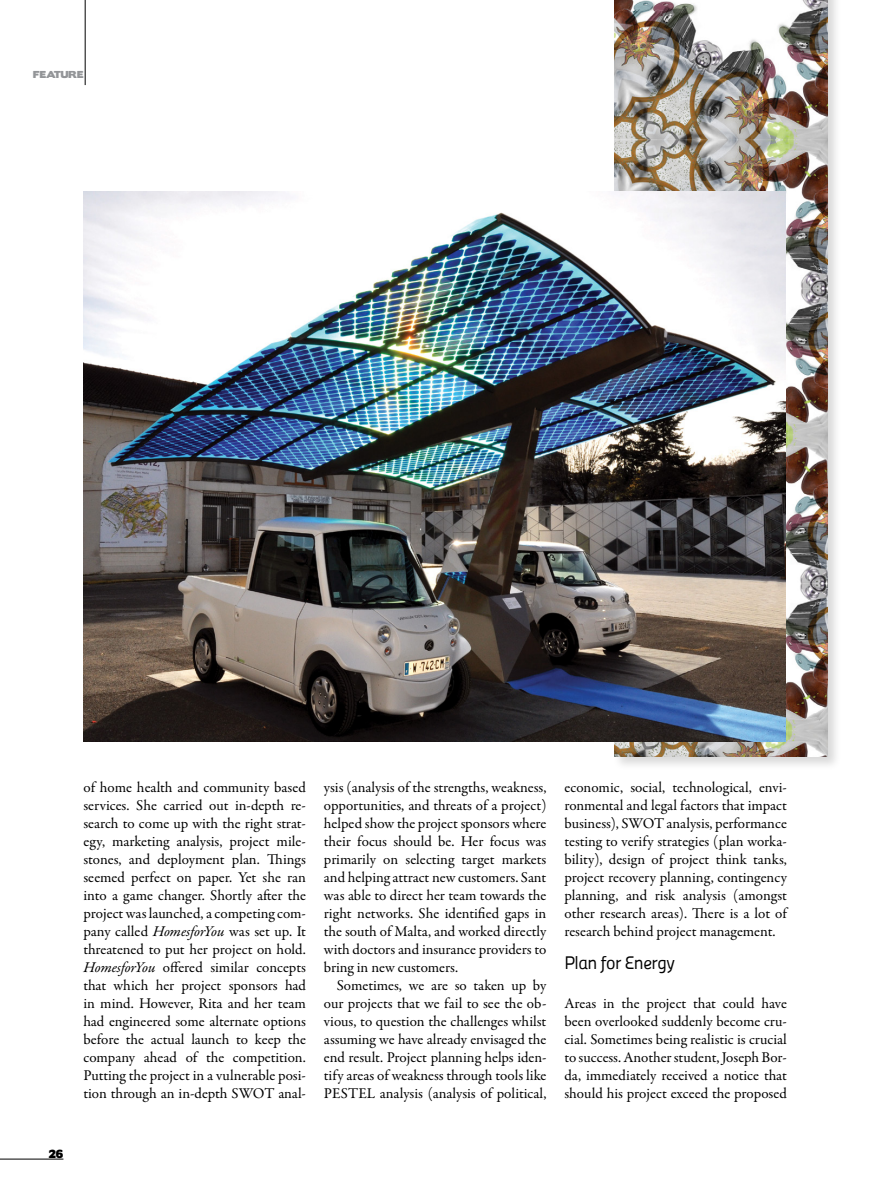
<style>
.page{position:relative;width:872px;height:1191px;background:#fff}
.page>*{position:absolute;margin:0;border:0;box-sizing:border-box;transform-origin:0 0}
.t1{font:18px "Panefresco 400 wt";letter-spacing:-.035em;color:#000}
.t2{font:15px/18px "Garamond Premr Pro";color:#000;text-align:justify}
.t3{font:10.5px "Boris Black Bloxx";color:#000}
.t4{font:9px "Boris Black Bloxx";color:#939598}
.s1{font-style:italic}
</style>
<div class="page">
<hr style="left:85px;top:0;width:1px;height:85px;background:#000">
<hr style="left:0;top:1158px;width:63px;height:1px;background:#000">
<div style="left:613px;top:0;width:228px;height:770px;background:#000;opacity:.15"></div>
<img style="left:614px;top:0;width:213px;height:756px">
<img style="left:83px;top:191px;width:702px;height:550px">
<p class="t4" style="left:33px;top:68px;width:15px">FEATURE</p>
<p class="t3" style="left:49px;top:1145px;width:16px">26</p>
<p class="t2" style="left:83px;top:779px;width:224px">of home health and community based services. She carried out in-depth re&shy;search to come up with the right strat&shy;egy, marketing analysis, project mile&shy;stones, and deployment plan. Things seemed perfect on paper. Yet she ran into a game changer. Shortly after the project was launched, a competing com&shy;pany called <span class="s1">HomesforYou</span> was set up. It threatened to put her project on hold.<br><span class="s1">HomesforYou</span> offered similar concepts that which her project sponsors had in mind. However, Rita and her team had engineered some alternate options before the actual launch to keep the company ahead of the competition.<br>Putting the project in a vulnerable posi&shy;tion through an in-depth SWOT anal-</p>
<p class="t2" style="left:324px;top:779px;width:224px">ysis (analysis of the strengths, weakness, opportunities, and threats of a project) helped show the project sponsors where their focus should be. Her focus was primarily on selecting target markets and helping attract new customers. Sant was able to direct her team towards the right networks. She identified gaps in the south of Malta, and worked directly with doctors and insurance providers to bring in new customers.</p>
<p class="t2" style="left:324px;top:977px;width:224px;text-indent:13px">Sometimes, we are so taken up by our projects that we fail to see the ob&shy;vious, to question the challenges whilst assuming we have already envisaged the end result. Project planning helps iden&shy;tify areas of weakness through tools like PESTEL analysis (analysis of political,</p>
<p class="t2" style="left:564px;top:779px;width:224px">economic, social, technological, envi&shy;ronmental and legal factors that impact business), SWOT analysis, performance testing to verify strategies (plan worka&shy;bility), design of project think tanks, project recovery planning, contingency planning, and risk analysis (amongst other research areas). There is a lot of research behind project management.</p>
<p class="t1" style="left:564px;top:949px;width:112px">Plan for Energy</p>
<p class="t2" style="left:564px;top:995px;width:224px">Areas in the project that could have been overlooked suddenly become cru&shy;cial. Sometimes being realistic is crucial to success. Another student, Joseph Bor&shy;da, immediately received a notice that should his project exceed the proposed</p>
</div>
